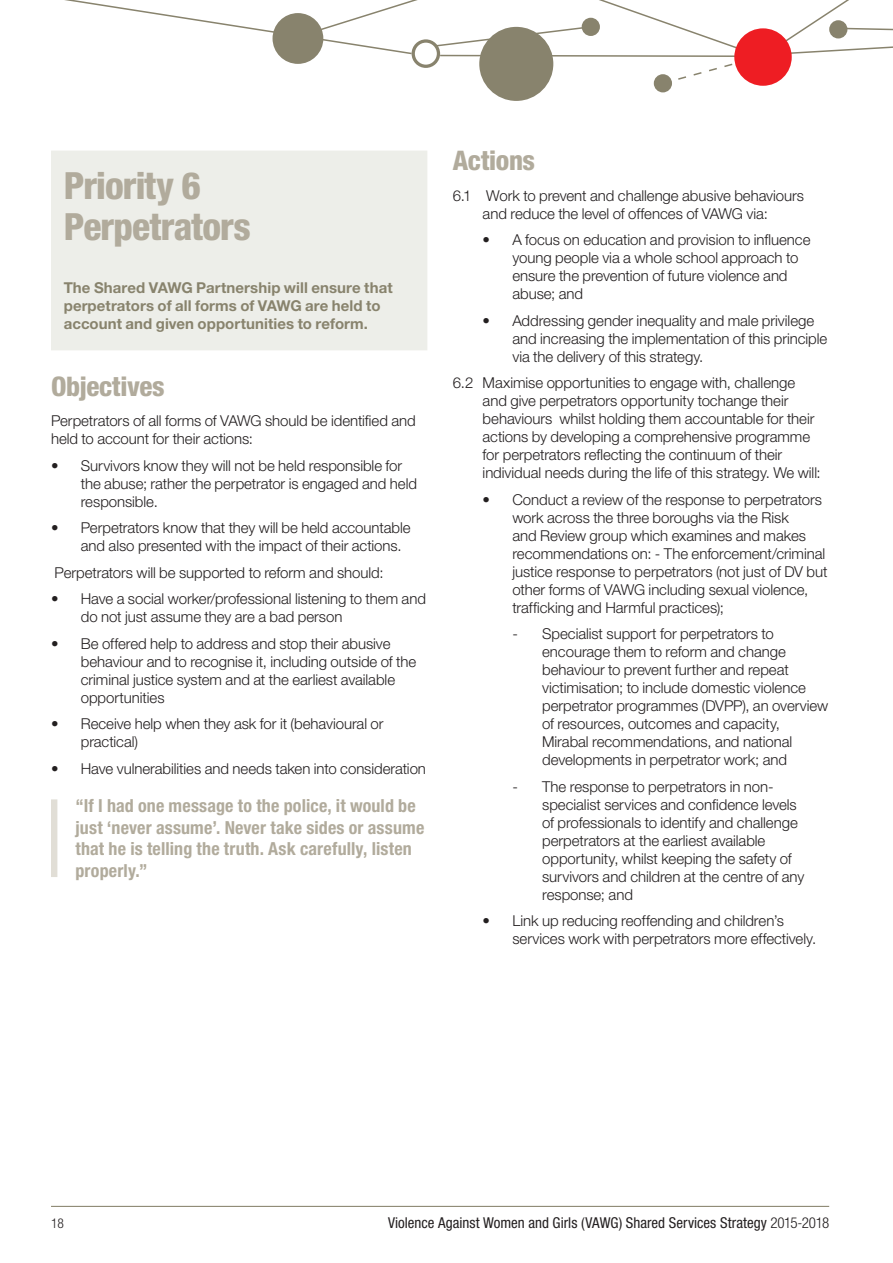
<style>
.page{position:relative;width:893px;height:1263px;background:#fff}
.page>*{position:absolute;margin:0;border:0;box-sizing:border-box;transform-origin:0 0}
.Section{font:800 condensed 37.5px "Helvetica Neue LT Std";letter-spacing:-.025em;color:#b1ab9c}
.Heading{font:800 condensed 27px "Helvetica Neue LT Std";letter-spacing:-.015em;color:#b1ab9c}
.t1{font:700 condensed 18px/21.6px "Helvetica Neue LT Std";letter-spacing:.01em;color:#b1ab9c}
.Indent1{font:300 15px/18px "Helvetica Neue LT Std";letter-spacing:-.005em;color:#231f20}
.Indent2{font:300 15px/18px "Helvetica Neue LT Std";letter-spacing:-.005em;color:#231f20}
.Indent4{font:300 15px/18px "Helvetica Neue LT Std";letter-spacing:-.005em;color:#231f20}
.Main_No-Indent{font:300 15px/18px "Helvetica Neue LT Std";letter-spacing:-.005em;color:#231f20}
.Intro{font:700 15px/18px "Helvetica Neue LT Std";letter-spacing:.005em;color:#88836d}
.t2{font:condensed 15px "Helvetica Neue LT Std";color:#231f20}
.t3{font:300 condensed 13.5px "Helvetica Neue LT Std";color:#231f20}
.s1{font-weight:300}
</style>
<div class="page">
<hr style="left:51px;top:1206px;width:778px;height:1px;background:#88836d">
<div style="left:51px;top:151px;width:376px;height:199px;background:#edeee9"></div>
<div style="left:51px;top:799px;width:6px;height:78px;background:#e1ded6"></div>
<div style="left:654px;top:74px;width:18px;height:18px;background:#88836d;border-radius:50%"></div>
<div style="left:479px;top:27px;width:74px;height:74px;background:#88836d;border-radius:50%"></div>
<svg style="left:64px;top:0;width:829px;height:85px"></svg>
<div style="left:734px;top:28px;width:58px;height:58px;background:#ee1d23;border-radius:50%"></div>
<p class="Section" style="left:64px;top:162px;width:139px">Priority 6</p>
<p class="Section" style="left:64px;top:203px;width:189px">Perpetrators</p>
<p class="Intro" style="left:64px;top:278px;width:330px">The Shared VAWG Partnership will ensure that perpetrators of all forms of VAWG are held to account and given opportunities to reform.</p>
<p class="Heading" style="left:51px;top:369px;width:115px">Objectives</p>
<p class="Main_No-Indent" style="left:51px;top:412px;width:366px">Perpetrators of all forms of VAWG should be identified and held to account for their actions:</p>
<p class="Indent1" style="left:81px;top:456px;width:338px;text-indent:-30px">• Survivors know they will not be held responsible for the abuse; rather the perpetrator is engaged and held responsible.</p>
<p class="Indent1" style="left:81px;top:519px;width:331px;text-indent:-30px">• Perpetrators know that they will be held accountable and also presented with the impact of their actions.</p>
<p class="Main_No-Indent" style="left:55px;top:563px;width:330px">Perpetrators will be supported to reform and should:</p>
<p class="Indent1" style="left:81px;top:590px;width:347px;text-indent:-30px">• Have a social worker/professional listening to them and do not just assume they are a bad person</p>
<p class="Indent1" style="left:81px;top:634px;width:337px;text-indent:-30px">• Be offered help to address and stop their abusive behaviour and to recognise it, including outside of the criminal justice system and at the earliest available opportunities</p>
<p class="Indent1" style="left:81px;top:715px;width:304px;text-indent:-30px">• Receive help when they ask for it (behavioural or practical)</p>
<p class="Indent1" style="left:51px;top:759px;width:376px">• Have vulnerabilities and needs taken into consideration</p>
<p class="t1" style="left:75px;top:795px;width:350px">“If I had one message to the police, it would be just ‘never assume’. Never take sides or assume that he is telling the truth. Ask carefully, listen properly.”</p>
<p class="Heading" style="left:453px;top:144px;width:84px">Actions</p>
<p class="Indent1" style="left:453px;top:186px;width:353px;text-align:center">6.1 Work to prevent and challenge abusive behaviours and reduce the level of offences of VAWG via:</p>
<p class="Indent2" style="left:512px;top:230px;width:300px;text-indent:-30px">• A focus on education and provision to influence young people via a whole school approach to ensure the prevention of future violence and abuse; and</p>
<p class="Indent2" style="left:512px;top:311px;width:316px;text-indent:-30px">• Addressing gender inequality and male privilege and increasing the implementation of this principle via the delivery of this strategy.</p>
<p class="Indent1" style="left:483px;top:373px;width:340px;text-indent:-30px">6.2 Maximise opportunities to engage with, challenge and give perpetrators opportunity tochange their behaviours whilst holding them accountable for their actions by developing a comprehensive programme for perpetrators reflecting the continuum of their individual needs during the life of this strategy. We will:</p>
<p class="Indent2" style="left:512px;top:490px;width:317px;text-indent:-30px">• Conduct a review of the response to perpetrators work across the three boroughs via the Risk<br>and Review group which examines and makes recommendations on: - The enforcement/criminal justice response to perpetrators (not just of DV but other forms of VAWG including sexual violence, trafficking and Harmful practices);</p>
<p class="Indent4" style="left:542px;top:624px;width:288px;text-indent:-30px">- Specialist support for perpetrators to encourage them to reform and change behaviour to prevent further and repeat victimisation; to include domestic violence perpetrator programmes (DVPP), an overview of resources, outcomes and capacity, Mirabal recommendations, and national developments in perpetrator work; and</p>
<p class="Indent4" style="left:542px;top:777px;width:264px;text-indent:-30px">- The response to perpetrators in non&shy;specialist services and confidence levels of professionals to identify and challenge perpetrators at the earliest available opportunity, whilst keeping the safety of survivors and children at the centre of any response; and</p>
<p class="Indent2" style="left:512px;top:911px;width:305px;text-indent:-30px">• Link up reducing reoffending and children’s services work with perpetrators more effectively.</p>
<p class="t3" style="left:51px;top:1216px;width:14px">18</p>
<p class="t2" style="left:388px;top:1214px;width:443px">Violence Against Women and Girls (VAWG) Shared Services Strategy <span class="s1">2015-2018</span></p>
</div>
